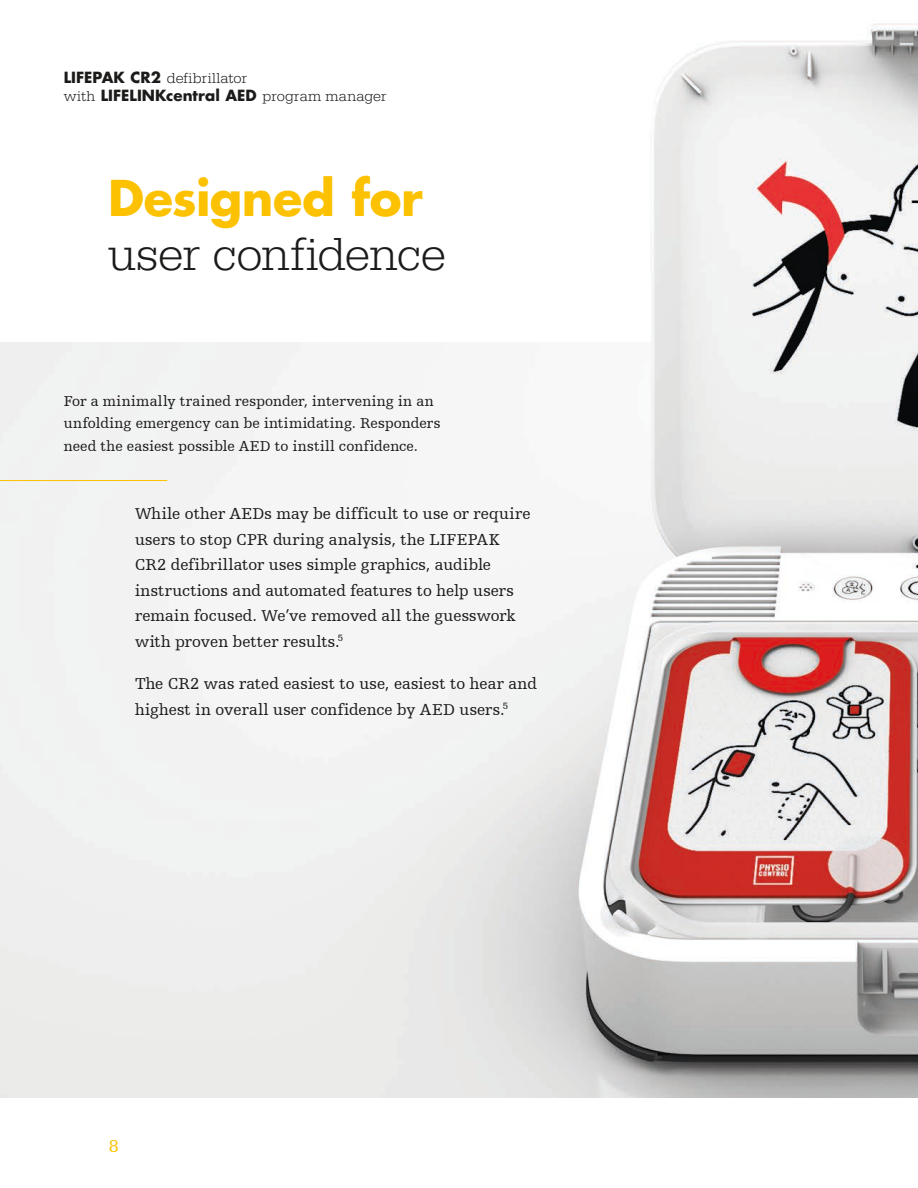
<style>
.page{position:relative;width:918px;height:1188px;background:#fff}
.page>*{position:absolute;margin:0;border:0;box-sizing:border-box;transform-origin:0 0}
.t1{font:300 48px "URW Egyptienne TOT";letter-spacing:-.015em;color:#1c1b1a}
.t2{font:700 48px "Futura For Stryker";letter-spacing:-.01em;color:#fcc100}
.t3{font:18px "Humanist Slabserif 712 BT";color:#fcc100}
.t4{font:16.5px/25.5px "Humanist Slabserif 712 BT";letter-spacing:.005em;color:#1c1b1a}
.t5{font:15px/22.5px "Humanist Slabserif 712 BT";letter-spacing:.01em;color:#1c1b1a}
.t6{font:300 15px/18px "URW Egyptienne TOT";letter-spacing:.01em;color:#1c1b1a}
.s1{font-family:"Futura For Stryker";font-weight:700}
</style>
<div class="page">
<img style="left:653px;top:23px;width:265px;height:319px">
<img style="left:0;top:342px;width:918px;height:756px">
<hr style="left:0;top:480px;width:167px;height:1px;background:#fcc100">
<p class="t6" style="left:64px;top:69px;width:324px"><span class="s1">LIFEPAK CR2</span> defibrillator<br>with <span class="s1">LIFELINKcentral AED</span> program manager</p>
<h1 class="t2" style="left:108px;top:166px;width:316px">Designed for</h1>
<h1 class="t1" style="left:108px;top:226px;width:340px">user confidence</h1>
<p class="t5" style="left:64px;top:389px;width:378px">For a minimally trained responder, intervening in an unfolding emergency can be intimidating. Responders need the easiest possible AED to instill confidence.</p>
<p class="t4" style="left:135px;top:501px;width:397px">While other AEDs may be difficult to use or require users to stop CPR during analysis, the LIFEPAK CR2 defibrillator uses simple graphics, audible instructions and automated features to help users remain focused. We’ve removed all the guesswork with proven better results.<sup>5</sup></p>
<p class="t4" style="left:135px;top:671px;width:403px">The CR2 was rated easiest to use, easiest to hear and highest in overall user confidence by AED users.<sup>5</sup></p>
<p class="t3" style="left:109px;top:1135px;width:12px">8</p>
</div>
